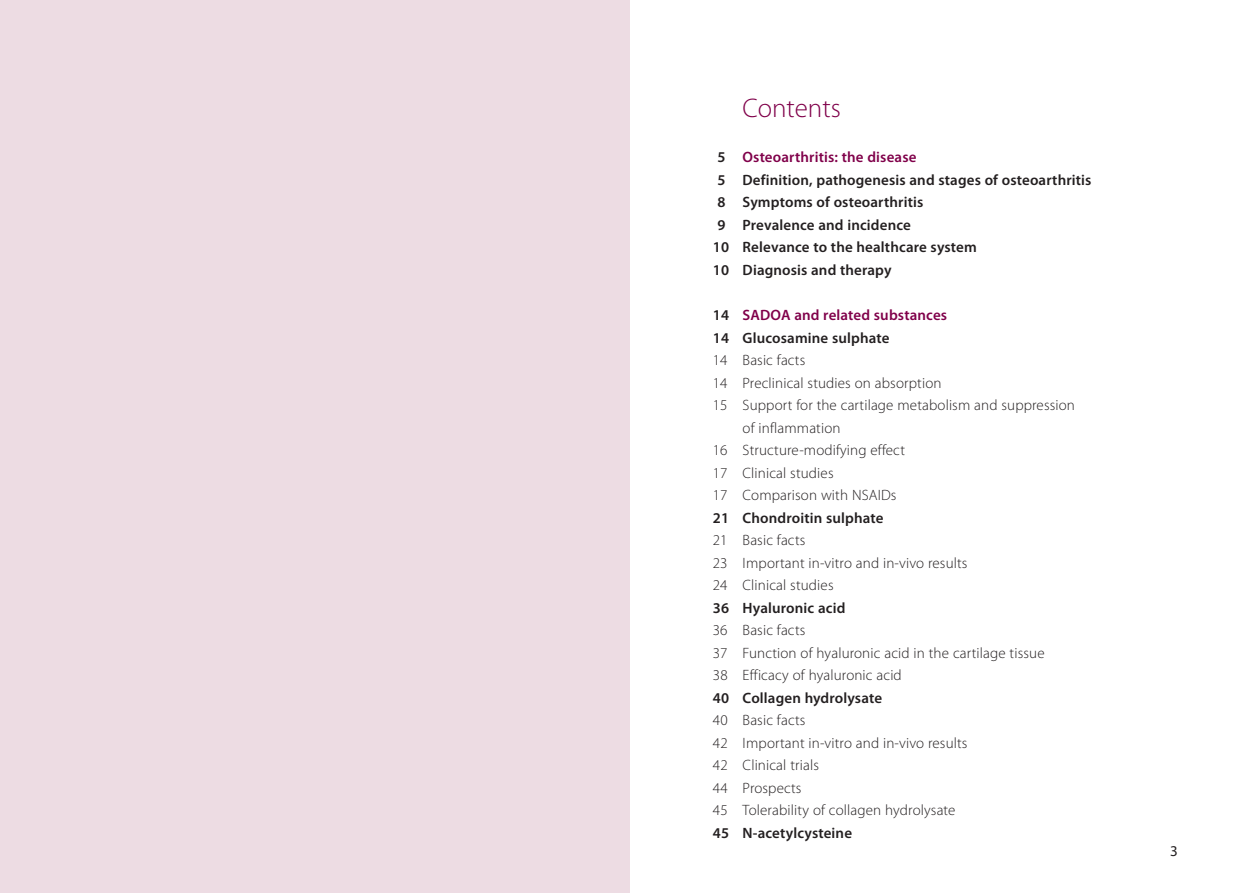
<style>
.page{position:relative;width:1259px;height:893px;background:#fff}
.page>*{position:absolute;margin:0;border:0;box-sizing:border-box;transform-origin:0 0}
.t1{font:300 27px "Myriad Pro";color:#80004a}
.t2{font:300 15px/22.5px "Myriad Pro";letter-spacing:.01em;color:#231f20}
.t3{font:600 15px "Myriad Pro";letter-spacing:.01em;color:#231f20}
.t4{font:600 15px/22.5px "Myriad Pro";letter-spacing:.01em;color:#80004a}
.t5{font:15px "Myriad Pro";color:#231f20}
.s1{color:#231f20}
</style>
<div class="page">
<div style="left:0;top:0;width:629px;height:893px;background:#eddce3"></div>
<h1 class="t1" style="left:742px;top:94px;width:100px">Contents</h1>
<p class="t4" style="left:717px;top:146px;width:201px"><span class="s1">5</span> Osteoarthritis: the disease</p>
<p class="t3" style="left:717px;top:170px;width:376px">5 Definition, pathogenesis and stages of osteoarthritis</p>
<p class="t3" style="left:717px;top:193px;width:208px">8 Symptoms of osteoarthritis</p>
<p class="t3" style="left:717px;top:215px;width:195px">9 Prevalence and incidence</p>
<p class="t3" style="left:713px;top:238px;width:265px">10 Relevance to the healthcare system</p>
<p class="t3" style="left:713px;top:260px;width:180px">10 Diagnosis and therapy</p>
<p class="t4" style="left:713px;top:303px;width:236px"><span class="s1">14</span> SADOA and related substances<br><span class="s1">14 Glucosamine sulphate</span></p>
<p class="t2" style="left:713px;top:349px;width:94px">14 Basic facts</p>
<p class="t2" style="left:713px;top:371px;width:230px">14 Preclinical studies on absorption</p>
<p class="t2" style="left:713px;top:394px;width:364px">15 Support for the cartilage metabolism and suppression</p>
<p class="t2" style="left:742px;top:416px;width:99px">of inflammation</p>
<p class="t2" style="left:713px;top:439px;width:194px">16 Structure-modifying effect</p>
<p class="t2" style="left:713px;top:461px;width:122px">17 Clinical studies</p>
<p class="t2" style="left:713px;top:484px;width:185px">17 Comparison with NSAIDs</p>
<p class="t3" style="left:713px;top:508px;width:172px">21 Chondroitin sulphate</p>
<p class="t2" style="left:713px;top:529px;width:256px">21 Basic facts<br>23 Important in-vitro and in-vivo results<br>24 Clinical studies</p>
<p class="t3" style="left:713px;top:598px;width:134px">36 Hyaluronic acid</p>
<p class="t2" style="left:713px;top:619px;width:333px">36 Basic facts<br>37 Function of hyaluronic acid in the cartilage tissue<br>38 Efficacy of hyaluronic acid</p>
<p class="t3" style="left:713px;top:688px;width:171px">40 Collagen hydrolysate</p>
<p class="t2" style="left:713px;top:709px;width:256px">40 Basic facts<br>42 Important in-vitro and in-vivo results<br>42 Clinical trials<br>44 Prospects<br>45 Tolerability of collagen hydrolysate</p>
<p class="t3" style="left:713px;top:823px;width:141px">45 N-acetylcysteine</p>
<p class="t5" style="left:1170px;top:841px;width:9px">3</p>
</div>
